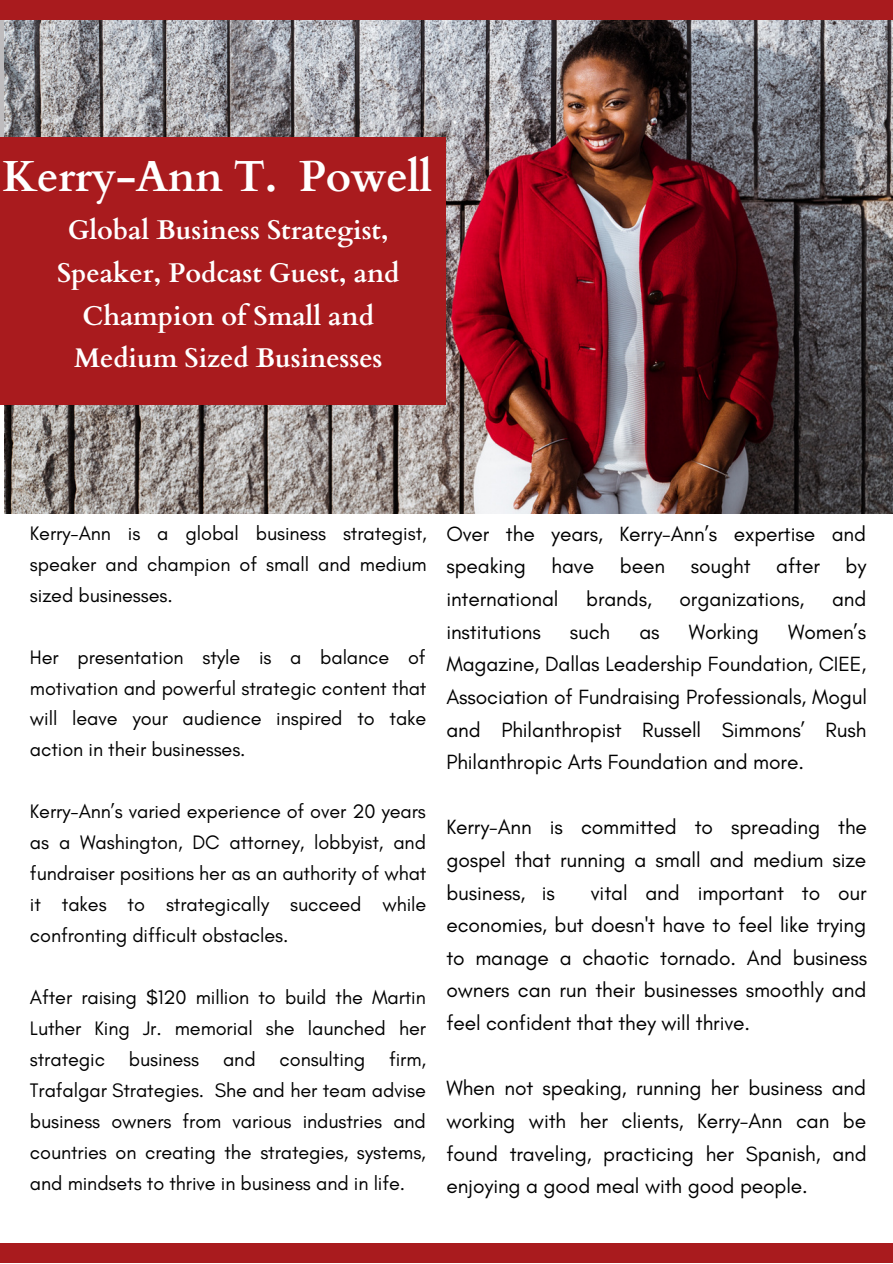
<style>
.page{position:relative;width:893px;height:1264px;background:#fff}
.page>*{position:absolute;margin:0;border:0;box-sizing:border-box;transform-origin:0 0}
.t1{font:700 43.5px "Cardo";letter-spacing:-.015em;color:#fff}
.t2{font:700 27px/42.8px "Cardo";letter-spacing:-.005em;color:#fff;text-align:center}
.t3{font:21px/32.5px "Glacial Indifference";letter-spacing:-.005em;color:#000;text-align:justify}
.t4{font:19.95px/30.9px "Glacial Indifference";letter-spacing:-.005em;color:#000;text-align:justify}
</style>
<div class="page">
<img style="left:5px;top:20px;width:887px;height:493px">
<div style="left:0;top:137px;width:223px;height:267px;background:#a91b1e"></div>
<div style="left:214px;top:137px;width:232px;height:267px;background:#a91b1e"></div>
<div style="left:0;top:1242px;width:892px;height:20px;background:#a91b1e"></div>
<div style="left:0;top:0;width:892px;height:20px;background:#a91b1e"></div>
<h1 class="t1" style="left:3px;top:148px;width:431px">Kerry-Ann T. Powell</h1>
<p class="t2" style="left:57px;top:209px;width:344px">Global Business Strategist,<br>Speaker, Podcast Guest, and<br>Champion of Small and<br>Medium Sized Businesses</p>
<p class="t4" style="left:30px;top:517px;width:398px">Kerry-Ann is a global business strategist, speaker and champion of small and medium sized businesses.</p>
<p class="t4" style="left:30px;top:641px;width:398px">Her presentation style is a balance of motivation and powerful strategic content that will leave your audience inspired to take action in their businesses.</p>
<p class="t4" style="left:30px;top:795px;width:398px">Kerry-Ann’s varied experience of over 20 years as a Washington, DC attorney, lobbyist, and fundraiser positions her as an authority of what it takes to strategically succeed while confronting difficult obstacles.</p>
<p class="t4" style="left:30px;top:981px;width:397px">After raising $120 million to build the Martin Luther King Jr. memorial she launched her strategic business and consulting firm, Trafalgar Strategies. She and her team advise business owners from various industries and countries on creating the strategies, systems, and mindsets to thrive in business and in life.</p>
<p class="t3" style="left:446px;top:517px;width:421px">Over the years, Kerry-Ann’s expertise and speaking have been sought after by international</p>
<p class="t3" style="left:586px;top:582px;width:67px">brands,</p>
<p class="t3" style="left:679px;top:582px;width:126px">organizations,</p>
<p class="t3" style="left:832px;top:582px;width:36px">and</p>
<p class="t3" style="left:446px;top:615px;width:422px;text-indent:341px">Women’s Magazine, Dallas Leadership Foundation, CIEE, Association of Fundraising Professionals, Mogul and Philanthropist Russell Simmons’ Rush Philanthropic Arts Foundation and more.</p>
<p class="t3" style="left:446px;top:615px;width:96px">institutions</p>
<p class="t3" style="left:570px;top:615px;width:42px">such</p>
<p class="t3" style="left:639px;top:615px;width:22px">as</p>
<p class="t3" style="left:688px;top:615px;width:72px">Working</p>
<p class="t3" style="left:446px;top:810px;width:422px">Kerry-Ann is committed to spreading the gospel that running a small and medium size business, is</p>
<p class="t3" style="left:446px;top:876px;width:422px;text-indent:144px">vital and important to our economies, but doesn't have to feel like trying to manage a chaotic tornado. And business owners can run their businesses smoothly and feel confident that they will thrive.</p>
<p class="t3" style="left:446px;top:1071px;width:422px">When not speaking, running her business and working with her clients, Kerry-Ann can be found traveling, practicing her Spanish, and enjoying a good meal with good people.</p>
</div>
